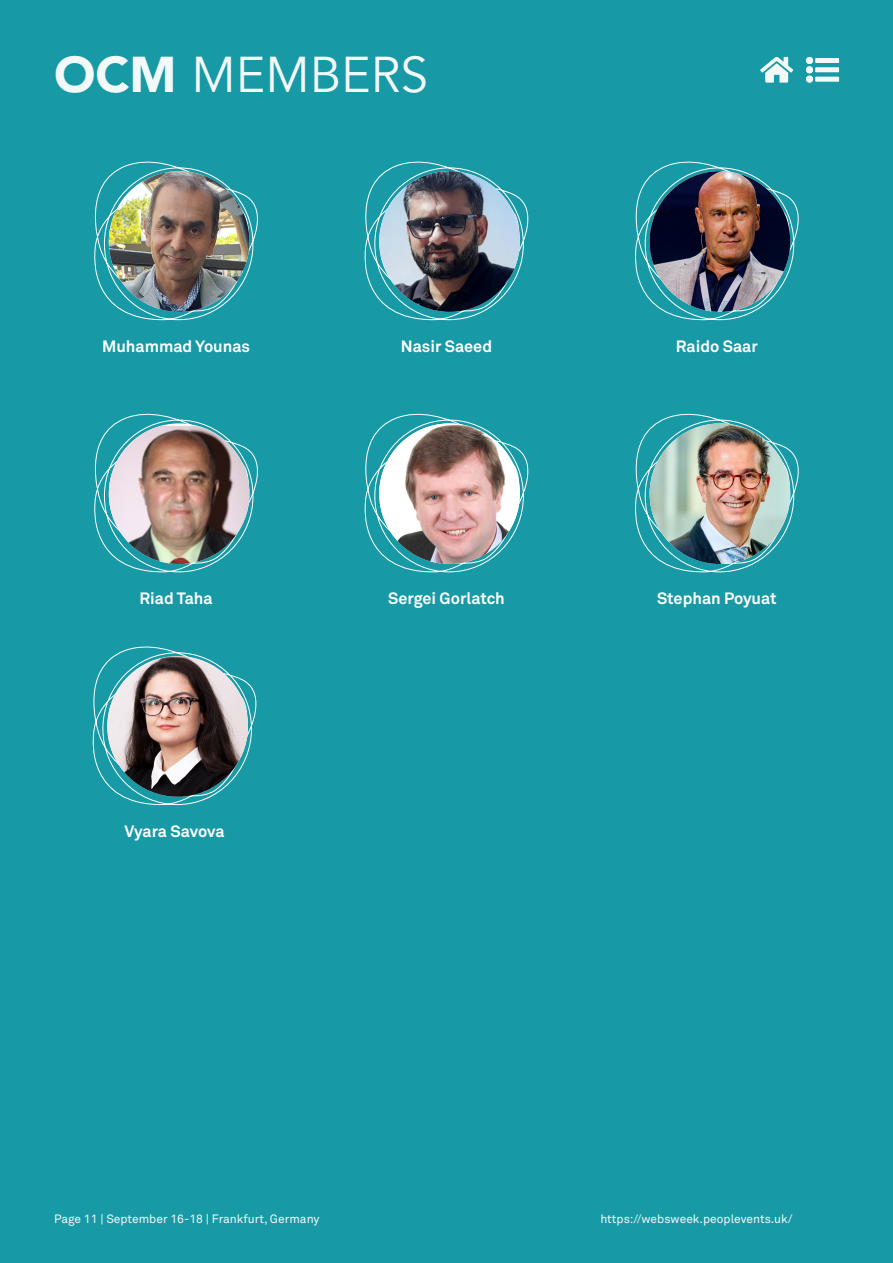
<style>
.page{position:relative;width:893px;height:1263px;background:#189aa6}
.page>*{position:absolute;margin:0;border:0;box-sizing:border-box;transform-origin:0 0}
.t1{font:49.8px "Avenir LT Std";color:#f3f8f9}
.t2{font:700 16.2px "Akkurat Pro";color:#fff}
.t3{font:12px "Akkurat Pro";color:#f3f8f9}
.s1{font-weight:900}
</style>
<div class="page">
<svg style="left:94px;top:161px;width:164px;height:160px"></svg>
<img style="left:109px;top:171px;width:140px;height:141px;border-radius:70px">
<svg style="left:635px;top:161px;width:164px;height:160px"></svg>
<img style="left:650px;top:171px;width:140px;height:141px;border-radius:70px">
<svg style="left:364px;top:161px;width:165px;height:160px"></svg>
<img style="left:379px;top:171px;width:141px;height:141px;border-radius:70px">
<svg style="left:760px;top:57px;width:33px;height:26px"></svg>
<svg style="left:806px;top:57px;width:33px;height:26px"></svg>
<div style="left:806px;top:57px;width:7px;height:7px;background:#f3f8f9;border-radius:50%"></div>
<div style="left:806px;top:76px;width:7px;height:7px;background:#f3f8f9;border-radius:50%"></div>
<div style="left:806px;top:66px;width:7px;height:7px;background:#f3f8f9;border-radius:50%"></div>
<svg style="left:94px;top:413px;width:164px;height:160px"></svg>
<img style="left:109px;top:426px;width:140px;height:138px">
<svg style="left:635px;top:413px;width:164px;height:160px"></svg>
<img style="left:650px;top:423px;width:140px;height:141px;border-radius:70px">
<svg style="left:364px;top:413px;width:165px;height:160px"></svg>
<img style="left:379px;top:423px;width:141px;height:141px;border-radius:70px">
<svg style="left:92px;top:646px;width:165px;height:160px"></svg>
<img style="left:107px;top:656px;width:141px;height:141px;border-radius:70px">
<p class="t1" style="left:54px;top:46px;width:376px"><span class="s1">OCM</span> MEMBERS</p>
<p class="t2" style="left:102px;top:336px;width:150px">Muhammad Younas</p>
<p class="t2" style="left:401px;top:336px;width:93px">Nasir Saeed</p>
<p class="t2" style="left:676px;top:336px;width:83px">Raido Saar</p>
<p class="t2" style="left:140px;top:588px;width:74px">Riad Taha</p>
<p class="t2" style="left:388px;top:588px;width:118px">Sergei Gorlatch</p>
<p class="t2" style="left:657px;top:588px;width:121px">Stephan Poyuat</p>
<p class="t2" style="left:124px;top:821px;width:102px">Vyara Savova</p>
<p class="t3" style="left:54px;top:1212px;width:267px">Page 11 | September 16-18 | Frankfurt, Germany</p>
<p class="t3" style="left:600px;top:1212px;width:194px">https://websweek.peoplevents.uk/</p>
</div>
